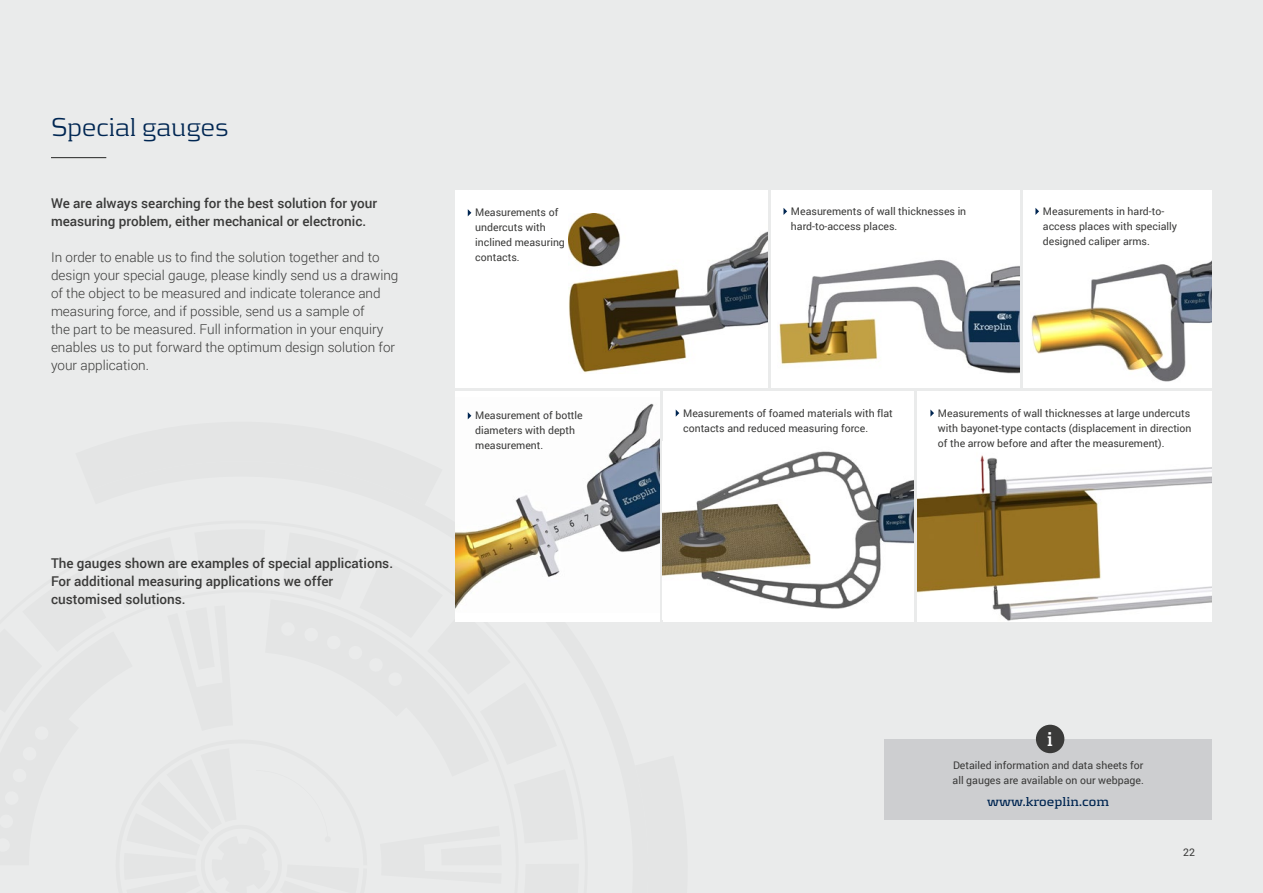
<style>
.page{position:relative;width:1263px;height:893px;background:#eaebeb}
.page>*{position:absolute;margin:0;border:0;box-sizing:border-box;transform-origin:0 0}
.t1{font:300 27px "Kontrapunkt";color:#002652}
.t2{font:700 20.85px "Kontrapunkt";color:#fff}
.t3{font:300 13.5px/18px "Roboto";color:#3a3a39}
.t4{font:500 13.5px/18px "Roboto";color:#3a3a39}
.t5{font:700 13.5px "Kontrapunkt";color:#002652}
.t6{font:10.5px/15px "Roboto";color:#3a3a39}
</style>
<div class="page">
<hr style="left:51px;top:157px;width:55px;height:1px;background:#3a3a39">
<div style="left:455px;top:391px;width:204px;height:231px;background:#fff"></div>
<img style="left:455px;top:403px;width:204px;height:206px">
<div style="left:455px;top:190px;width:312px;height:198px;background:#fff"></div>
<img style="left:569px;top:213px;width:198px;height:160px">
<svg style="left:468px;top:209px;width:3px;height:7px"></svg>
<svg style="left:468px;top:412px;width:3px;height:7px"></svg>
<div style="left:771px;top:190px;width:248px;height:198px;background:#fff"></div>
<img style="left:779px;top:259px;width:240px;height:115px">
<svg style="left:783px;top:208px;width:4px;height:7px"></svg>
<div style="left:1023px;top:190px;width:189px;height:198px;background:#fff"></div>
<img style="left:1031px;top:260px;width:181px;height:122px">
<svg style="left:1035px;top:208px;width:4px;height:7px"></svg>
<div style="left:663px;top:391px;width:251px;height:231px;background:#fff"></div>
<img style="left:663px;top:451px;width:251px;height:158px">
<div style="left:918px;top:391px;width:294px;height:231px;background:#fff"></div>
<img style="left:918px;top:455px;width:294px;height:166px">
<svg style="left:676px;top:410px;width:3px;height:7px"></svg>
<svg style="left:930px;top:409px;width:4px;height:8px"></svg>
<div style="left:884px;top:739px;width:328px;height:81px;background:#cdced0"></div>
<div style="left:1036px;top:725px;width:28px;height:28px;background:#3a3a39;border-radius:50%"></div>
<h1 class="t1" style="left:51px;top:111px;width:179px">Special gauges</h1>
<p class="t4" style="left:51px;top:193px;width:328px">We are always searching for the best solution for your measuring problem, either mechanical or electronic.</p>
<p class="t3" style="left:51px;top:248px;width:349px">In order to enable us to find the solution together and to design your special gauge, please kindly send us a drawing of the object to be measured and indicate tolerance and measuring force, and if possible, send us a sample of<br>the part to be measured. Full information in your enquiry enables us to put forward the optimum design solution for your application.</p>
<p class="t4" style="left:51px;top:553px;width:344px">The gauges shown are examples of special applications.<br>For additional measuring applications we offer customised solutions.</p>
<p class="t6" style="left:475px;top:205px;width:91px">Measurements of undercuts with inclined measuring contacts.</p>
<p class="t6" style="left:475px;top:408px;width:109px">Measurement of bottle diameters with depth measurement.</p>
<p class="t6" style="left:791px;top:203px;width:177px">Measurements of wall thicknesses in hard-to-access places.</p>
<p class="t6" style="left:1043px;top:203px;width:136px">Measurements in hard-to&shy;access places with specially designed caliper arms.</p>
<p class="t6" style="left:683px;top:405px;width:211px">Measurements of foamed materials with flat contacts and reduced measuring force.</p>
<p class="t6" style="left:938px;top:405px;width:255px">Measurements of wall thicknesses at large undercuts with bayonet-type contacts (displacement in direction of the arrow before and after the measurement).</p>
<h2 class="t2" style="left:1047px;top:727px;width:8px">i</h2>
<p class="t6" style="left:953px;top:757px;width:193px">Detailed information and data sheets for all gauges are available on our webpage.</p>
<p class="t5" style="left:987px;top:793px;width:123px">www.kroeplin.com</p>
<p class="t6" style="left:1183px;top:844px;width:13px">22</p>
</div>
